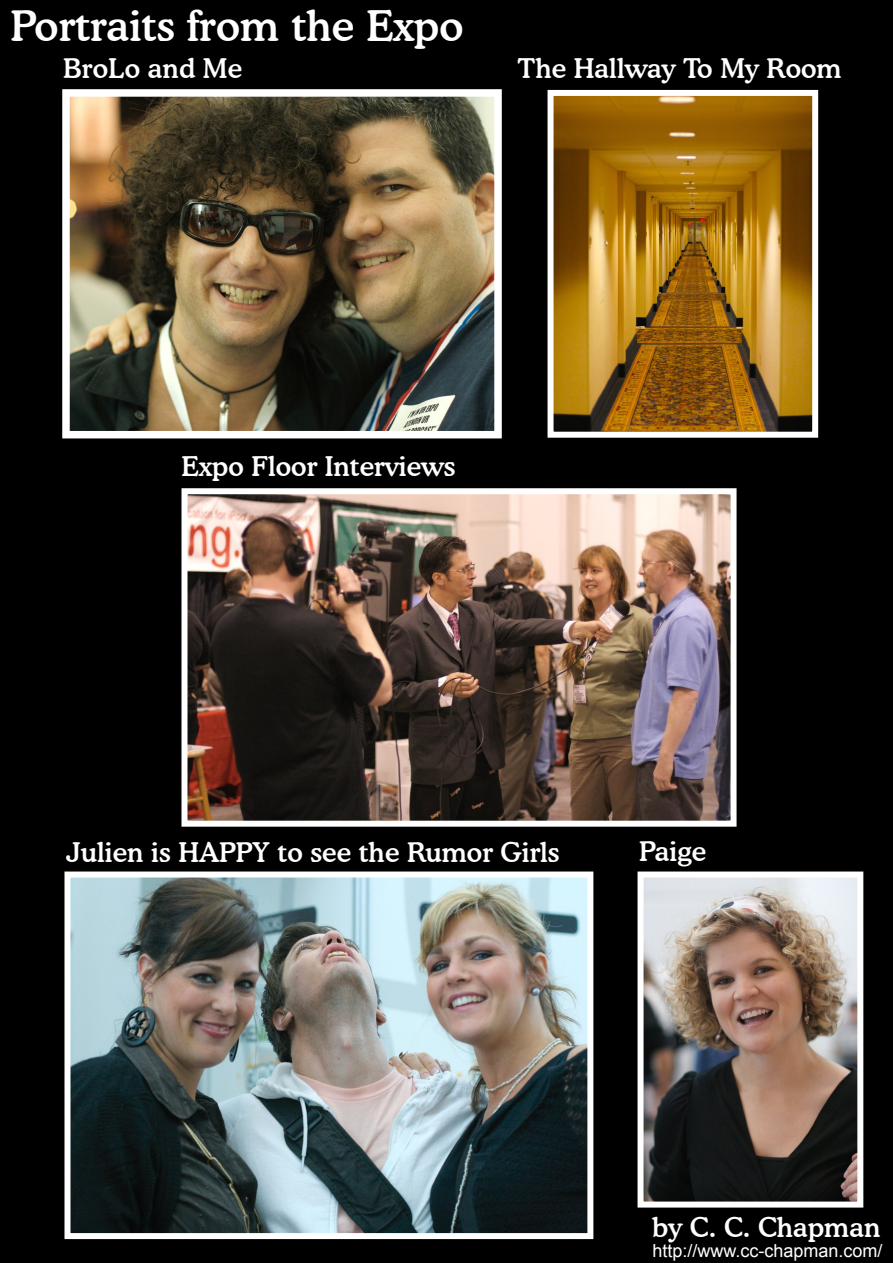
<style>
.page{position:relative;width:893px;height:1263px;background:#000}
.page>*{position:absolute;margin:0;border:0;box-sizing:border-box;transform-origin:0 0}
.t1{font:500 42px "Cooper BT";letter-spacing:-.05em;color:#fff}
.t2{font:500 27px "Cooper BT";letter-spacing:-.03em;color:#fff}
.t3{font:500 27px "Cooper BT";letter-spacing:-.01em;color:#fff}
.t4{font:500 27px "Cooper BT";letter-spacing:-.05em;color:#fff}
.t5{font:18px "Arial";letter-spacing:-.055em;color:#fff}
</style>
<div class="page">
<img style="left:71px;top:98px;width:422px;height:331px">
<div style="left:62px;top:89px;width:440px;height:349px;border:8px solid #fff"></div>
<img style="left:189px;top:495px;width:540px;height:325px">
<div style="left:182px;top:488px;width:554px;height:339px;border:6px solid #fff"></div>
<img style="left:71px;top:878px;width:515px;height:354px">
<div style="left:64px;top:871px;width:529px;height:368px;border:6px solid #fff"></div>
<img style="left:555px;top:97px;width:256px;height:334px">
<div style="left:548px;top:90px;width:270px;height:348px;border:6px solid #fff"></div>
<img style="left:645px;top:878px;width:211px;height:322px">
<div style="left:638px;top:871px;width:225px;height:336px;border:6px solid #fff"></div>
<h1 class="t1" style="left:10px;top:0;width:456px">Portraits from th e Expo</h1>
<p class="t2" style="left:63px;top:52px;width:174px">BroLo and Me</p>
<p class="t4" style="left:518px;top:52px;width:317px">Th e H allw ay To My Room</p>
<p class="t2" style="left:182px;top:450px;width:274px">Expo Floor Inte rvie w s</p>
<p class="t3" style="left:66px;top:835px;width:501px">Julie n is H APPY to se e th e Rum or Girls</p>
<p class="t2" style="left:639px;top:835px;width:62px">Paige</p>
<p class="t2" style="left:652px;top:1210px;width:229px">by C. C. Ch apm an</p>
<p class="t5" style="left:652px;top:1240px;width:237px">h ttp://w w w .cc-ch apm an.com /</p>
</div>
